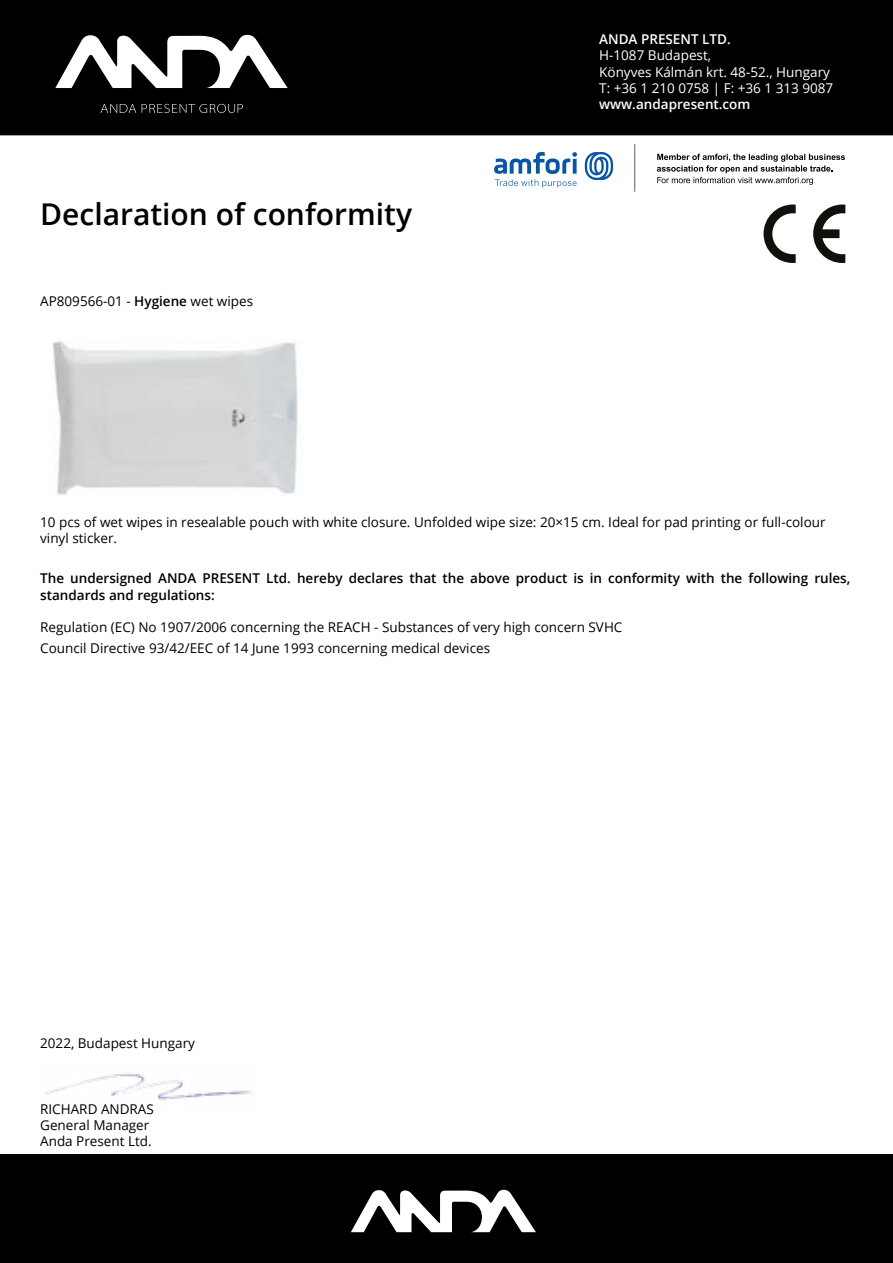
<style>
.page{position:relative;width:893px;height:1263px;background:#fff}
.page>*{position:absolute;margin:0;border:0;box-sizing:border-box;transform-origin:0 0}
.t1{font:600 30px "Open Sans";color:#000}
.t2{font:13.5px/16.2px "Open Sans";color:#000}
.t3{font:600 13.5px/16.2px "Open Sans";color:#000}
.t4{font:13.5px/16.2px "Open Sans";color:#fff}
.t5{font:600 13.5px "Open Sans";color:#fff}
.s1{font-weight:600}
</style>
<div class="page">
<div style="left:0;top:0;width:893px;height:135px;background:#000"></div>
<div style="left:0;top:1154px;width:893px;height:109px;background:#000"></div>
<svg style="left:55px;top:34px;width:233px;height:54px"></svg>
<svg style="left:100px;top:104px;width:143px;height:9px"></svg>
<img style="left:52px;top:341px;width:246px;height:154px">
<svg style="left:351px;top:1189px;width:185px;height:43px"></svg>
<svg style="left:585px;top:152px;width:28px;height:28px"></svg>
<svg style="left:494px;top:152px;width:83px;height:36px"></svg>
<hr style="left:634px;top:144px;width:1px;height:47px;background:#686e79">
<svg style="left:657px;top:154px;width:188px;height:31px"></svg>
<svg style="left:763px;top:205px;width:33px;height:58px"></svg>
<svg style="left:813px;top:205px;width:32px;height:58px"></svg>
<img style="left:45px;top:1073px;width:207px;height:28px">
<h1 class="t1" style="left:40px;top:193px;width:373px">Declaration of conformity</h1>
<p class="t2" style="left:40px;top:292px;width:214px">AP809566-01 - <span class="s1">Hygiene</span> wet wipes</p>
<p class="t5" style="left:599px;top:30px;width:133px">ANDA PRESENT LTD.</p>
<p class="t4" style="left:599px;top:47px;width:236px">H-1087 Budapest,<br>Könyves Kálmán krt. 48-52., Hungary<br>T: +36 1 210 0758 | F: +36 1 313 9087</p>
<p class="t5" style="left:599px;top:95px;width:153px">www.andapresent.com</p>
<p class="t2" style="left:40px;top:514px;width:787px">10 pcs of wet wipes in resealable pouch with white closure. Unfolded wipe size: 20×15 cm. Ideal for pad printing or full-colour vinyl sticker.</p>
<p class="t3" style="left:40px;top:570px;width:812px">The undersigned ANDA PRESENT Ltd. hereby declares that the above product is in conformity with the following rules, standards and regulations:</p>
<p class="t2" style="left:40px;top:617px;width:584px;line-height:20.4px">Regulation (EC) No 1907/2006 concerning the REACH - Substances of very high concern SVHC<br>Council Directive 93/42/EEC of 14 June 1993 concerning medical devices</p>
<p class="t2" style="left:40px;top:1034px;width:156px">2022, Budapest Hungary</p>
<p class="t2" style="left:40px;top:1100px;width:115px">RICHARD ANDRAS<br>General Manager<br>Anda Present Ltd.</p>
</div>
